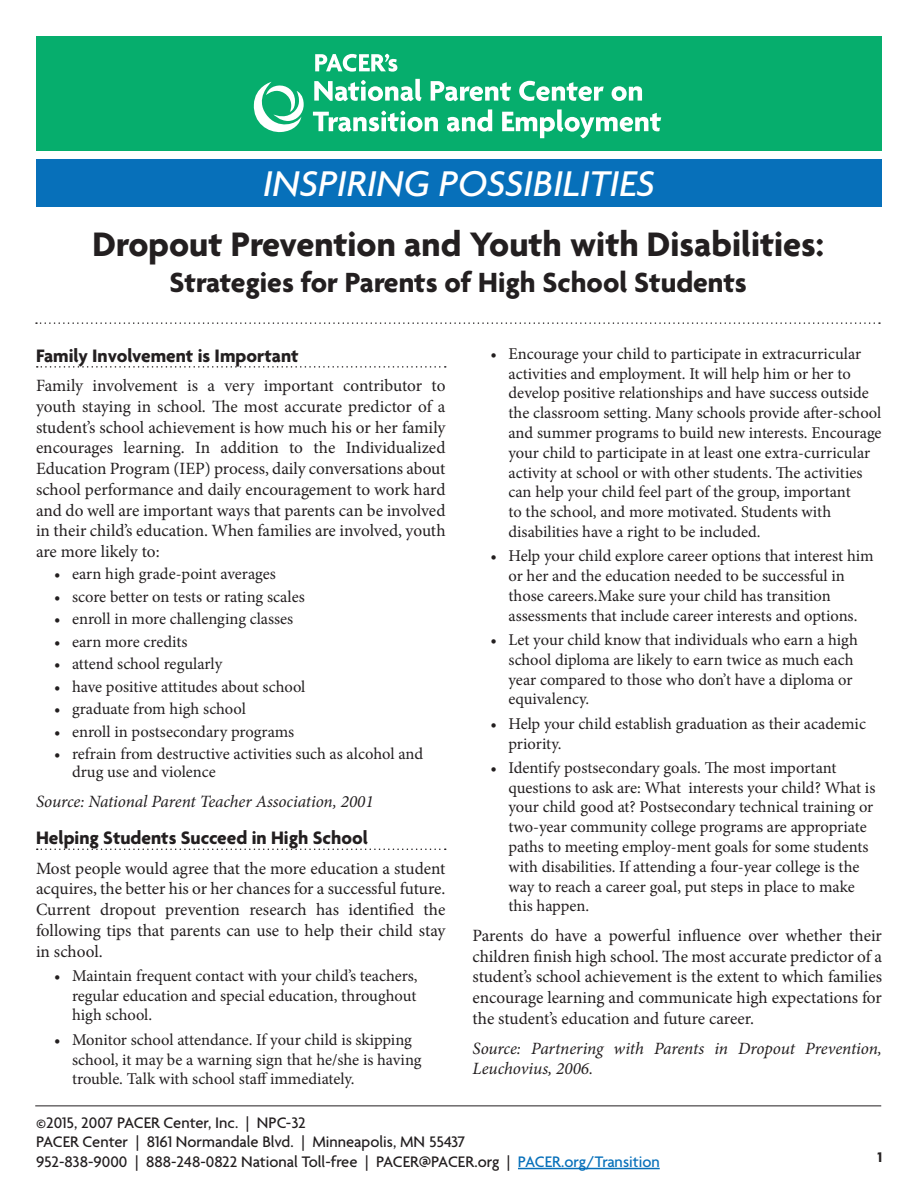
<style>
.page{position:relative;width:918px;height:1188px;background:#fff}
.page>*{position:absolute;margin:0;border:0;box-sizing:border-box;transform-origin:0 0}
.t1{font:italic 500 38.7px "Agenda";color:#fff}
.t2{font:700 36.75px "Agenda";color:#231f20}
.t3{font:700 30px "Agenda";color:#231f20}
.t4{font:700 19.5px "Agenda";color:#231f20}
.t5{font:17.25px/20.7px "Minion Pro";letter-spacing:-.005em;color:#231f20;text-align:justify}
.t6{font:italic 17.25px/20.7px "Minion Pro";letter-spacing:-.01em;color:#231f20}
.t7{font:16.5px/19.8px "Minion Pro";color:#231f20}
.t8{font:500 16.5px/19.8px "Agenda";color:#231f20}
.t9{font:700 15px "Agenda";color:#231f20}
.s1{color:#0770ba}
</style>
<div class="page">
<svg style="left:36px;top:322px;width:844px;height:2px"></svg>
<svg style="left:37px;top:366px;width:409px;height:2px"></svg>
<svg style="left:37px;top:849px;width:409px;height:1px"></svg>
<div style="left:36px;top:36px;width:846px;height:115px;background:#06ae6d"></div>
<div style="left:36px;top:159px;width:846px;height:48px;background:#0770ba"></div>
<svg style="left:253px;top:82px;width:51px;height:51px"></svg>
<svg style="left:314px;top:79px;width:108px;height:22px"></svg>
<svg style="left:431px;top:81px;width:80px;height:20px"></svg>
<svg style="left:519px;top:81px;width:85px;height:20px"></svg>
<svg style="left:612px;top:86px;width:30px;height:15px"></svg>
<svg style="left:313px;top:111px;width:125px;height:21px"></svg>
<svg style="left:447px;top:109px;width:45px;height:23px"></svg>
<svg style="left:502px;top:109px;width:159px;height:29px"></svg>
<svg style="left:315px;top:54px;width:82px;height:18px"></svg>
<hr style="left:518px;top:1168px;width:142px;height:1px;background:#0770ba">
<hr style="left:35px;top:1106px;width:846px;height:1px;background:#231f20">
<h1 class="t1" style="left:263px;top:160px;width:393px">INSPIRING POSSIBILITIES</h1>
<h2 class="t2" style="left:93px;top:222px;width:733px">Dropout Prevention and Youth with Disabilities:</h2>
<h3 class="t3" style="left:170px;top:264px;width:579px">Strategies for Parents of High School Students</h3>
<p class="t4" style="left:36px;top:343px;width:264px">Family Involvement is Important</p>
<p class="t5" style="left:36px;top:376px;width:411px">Family involvement is a very important contributor to youth staying in school. The most accurate predictor of a student’s school achievement is how much his or her family encourages learning. In addition to the Individualized Education Program (IEP) process, daily conversations about school performance and daily encouragement to work hard and do well are important ways that parents can be involved in their child’s education. When families are involved, youth are more likely to:</p>
<p class="t7" style="left:54px;top:564px;width:223px">• earn high grade-point averages</p>
<p class="t7" style="left:54px;top:587px;width:252px">• score better on tests or rating scales</p>
<p class="t7" style="left:54px;top:609px;width:241px">• enroll in more challenging classes</p>
<p class="t7" style="left:54px;top:632px;width:135px">• earn more credits</p>
<p class="t7" style="left:54px;top:654px;width:170px">• attend school regularly</p>
<p class="t7" style="left:54px;top:677px;width:253px">• have positive attitudes about school</p>
<p class="t7" style="left:54px;top:699px;width:194px">• graduate from high school</p>
<p class="t7" style="left:54px;top:722px;width:242px">• enroll in postsecondary programs</p>
<p class="t7" style="left:72px;top:745px;width:353px;line-height:18px;text-indent:-18px">• refrain from destructive activities such as alcohol and drug use and violence</p>
<p class="t6" style="left:36px;top:791px;width:339px">Source: National Parent Teacher Association, 2001</p>
<p class="t4" style="left:36px;top:826px;width:334px">Helping Students Succeed in High School</p>
<p class="t5" style="left:36px;top:858px;width:411px">Most people would agree that the more education a student acquires, the better his or her chances for a successful future.<br>Current dropout prevention research has identified the following tips that parents can use to help their child stay in school.</p>
<p class="t7" style="left:72px;top:966px;width:347px;text-align:justify;text-indent:-18px">• Maintain frequent contact with your child’s teachers, regular education and special education, throughout high school.</p>
<p class="t7" style="left:72px;top:1030px;width:351px;text-indent:-18px">• Monitor school attendance. If your child is skipping school, it may be a warning sign that he/she is having trouble. Talk with school staff immediately.</p>
<p class="t7" style="left:509px;top:344px;width:375px;text-indent:-18px">• Encourage your child to participate in extracurricular activities and employment. It will help him or her to develop positive relationships and have success outside the classroom setting. Many schools provide after-school and summer programs to build new interests. Encourage your child to participate in at least one extra-curricular activity at school or with other students. The activities can help your child feel part of the group, important<br>to the school, and more motivated. Students with disabilities have a right to be included.</p>
<p class="t7" style="left:509px;top:546px;width:367px;text-indent:-18px">• Help your child explore career options that interest him or her and the education needed to be successful in those careers.Make sure your child has transition assessments that include career interests and options.</p>
<p class="t7" style="left:509px;top:630px;width:351px;text-indent:-18px">• Let your child know that individuals who earn a high school diploma are likely to earn twice as much each year compared to those who don’t have a diploma or equivalency.</p>
<p class="t7" style="left:509px;top:714px;width:359px;text-indent:-18px">• Help your child establish graduation as their academic priority.</p>
<p class="t7" style="left:509px;top:758px;width:368px;text-indent:-18px">• Identify postsecondary goals. The most important questions to ask are: What interests your child? What is your child good at? Postsecondary technical training or two-year community college programs are appropriate paths to meeting employ-ment goals for some students with disabilities. If attending a four-year college is the way to reach a career goal, put steps in place to make this happen.</p>
<p class="t5" style="left:472px;top:925px;width:411px">Parents do have a powerful influence over whether their children finish high school. The most accurate predictor of a student’s school achievement is the extent to which families encourage learning and communicate high expectations for the student’s education and future career.</p>
<p class="t6" style="left:472px;top:1038px;width:411px">Source: Partnering with Parents in Dropout Prevention,<br>Leuchovius, 2006.</p>
<p class="t8" style="left:36px;top:1112px;width:625px">©2015, 2007 PACER Center, Inc. | NPC-32<br>PACER Center | 8161 Normandale Blvd. | Minneapolis, MN 55437<br>952-838-9000 | 888-248-0822 National Toll-free | PACER@PACER.org | <span class="s1">PACER.org/Transition</span></p>
<p class="t9" style="left:877px;top:1148px;width:6px">1</p>
</div>
